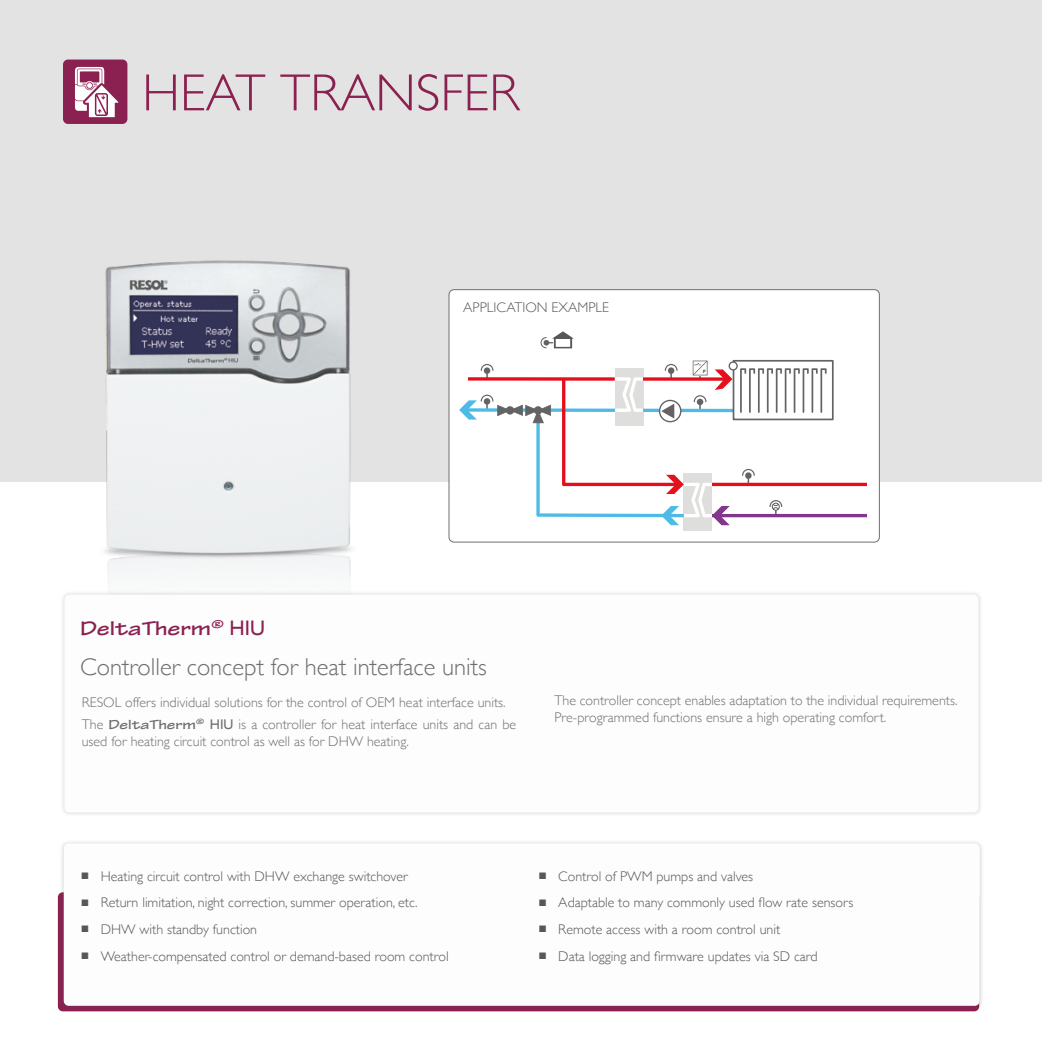
<style>
.page{position:relative;width:1042px;height:1042px;background:#fff}
.page>*{position:absolute;margin:0;border:0;box-sizing:border-box;transform-origin:0 0}
.t1{font:300 52.5px "Gill Sans";color:#8b2150}
.t2{font:300 24.5px "Gill Sans";color:#706f6f}
.t3{font:700 expanded 21px "Tekton Pro";color:#8b2150}
.t4{font:300 14px "Gill Sans";color:#575756}
.t5{font:300 14px/21.7px "Gill Sans";color:#706f6f}
.t6{font:700 4.73px "Gill Alt One";color:#575756}
.s1{font-family:"Gill Sans";font-weight:400;font-stretch:normal}
.s2{font-family:"Tekton Pro";font-weight:700;font-stretch:expanded}
.s3{font-weight:400}
.s4{font-family:"Arial";font-weight:700}
</style>
<div class="page">
<div style="left:0;top:0;width:1042px;height:481px;background:#e3e3e3"></div>
<svg style="left:63px;top:60px;width:64px;height:64px;background:#ab5e80"></svg>
<div style="left:59px;top:839px;width:924px;height:171px;background:#575756;opacity:.24"></div>
<div style="left:64px;top:843px;width:915px;height:163px;background:#fdfdfd;border-radius:5px"></div>
<img style="left:69px;top:260px;width:345px;height:319px">
<div style="left:449px;top:290px;width:430px;height:252px;background:#fff;border-radius:5px"></div>
<div style="left:449px;top:289px;width:430px;height:253px;border:1px solid #706f6f;border-radius:5px"></div>
<div style="left:684px;top:473px;width:28px;height:58px;background:#dededd"></div>
<svg style="left:459px;top:360px;width:407px;height:165px"></svg>
<svg style="left:540px;top:331px;width:34px;height:17px"></svg>
<div style="left:60px;top:590px;width:922px;height:226px;background:#f2f2f3"></div>
<div style="left:64px;top:594px;width:914px;height:218px;background:#fdfdfd;border-radius:5px"></div>
<h1 class="t1" style="left:142px;top:52px;width:379px">HEAT TRANSFER</h1>
<p class="t4" style="left:463px;top:296px;width:147px">APPLICATION EXAMPLE</p>
<p class="t6" style="left:703px;top:369px;width:5px">P</p>
<h3 class="t3" style="left:80px;top:616px;width:186px">DeltaTherm<sup>®</sup> <span class="s1">HIU</span></h3>
<h2 class="t2" style="left:80px;top:647px;width:408px">Controller concept for heat interface units</h2>
<p class="t5" style="left:82px;top:691px;width:436px">RESOL offers individual solutions for the control of OEM heat interface units.<br>The <span class="s2">DeltaTherm</span><sup>®</sup> <span class="s3">HIU</span> is a controller for heat interface units and can be</p>
<p class="t5" style="left:82px;top:730px;width:328px">used for heating circuit control as well as for DHW heating.</p>
<p class="t5" style="left:554px;top:692px;width:404px;line-height:16.8px">The controller concept enables adaptation to the individual requirements.<br>Pre-programmed functions ensure a high operating comfort.</p>
<p class="t4" style="left:81px;top:865px;width:328px"><span class="s4">■</span> Heating circuit control with DHW exchange switchover</p>
<p class="t4" style="left:81px;top:891px;width:338px"><span class="s4">■</span> Return limitation, night correction, summer operation, etc.</p>
<p class="t4" style="left:81px;top:918px;width:178px"><span class="s4">■</span> DHW with standby function</p>
<p class="t4" style="left:81px;top:945px;width:369px"><span class="s4">■</span> Weather-compensated control or demand-based room control</p>
<p class="t4" style="left:538px;top:865px;width:216px"><span class="s4">■</span> Control of PWM pumps and valves</p>
<p class="t4" style="left:538px;top:891px;width:316px"><span class="s4">■</span> Adaptable to many commonly used flow rate sensors</p>
<p class="t4" style="left:538px;top:918px;width:243px"><span class="s4">■</span> Remote access with a room control unit</p>
<p class="t4" style="left:538px;top:945px;width:281px"><span class="s4">■</span> Data logging and firmware updates via SD card</p>
</div>
